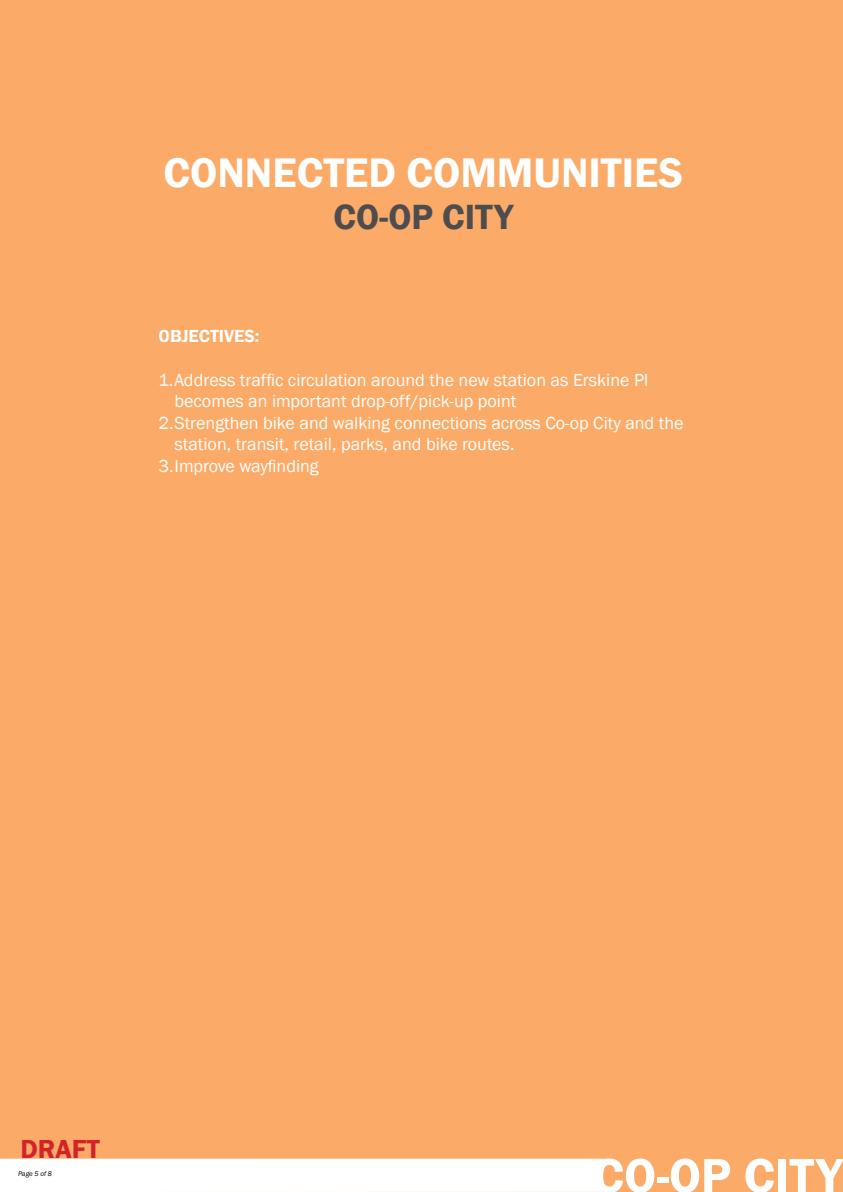
<style>
.page{position:relative;width:843px;height:1192px;background:#fff}
.page>*{position:absolute;margin:0;border:0;box-sizing:border-box;transform-origin:0 0}
.t1{font:600 50px "Franklin Gothic";color:#fff}
.t2{font:600 42.5px "Franklin Gothic";color:#fff}
.t3{font:600 36px "Franklin Gothic";color:#4d4d4f}
.t4{font:600 26.85px "Franklin Gothic";color:#d2232a}
.t5{font:18px "Franklin Gothic";color:#fff}
.t6{font:600 18px "Franklin Gothic";color:#fff}
.t7{font:italic 7px "Franklin Gothic";color:#000}
</style>
<div class="page">
<div style="left:0;top:0;width:842px;height:1192px;background:#fcaa67"></div>
<div style="left:0;top:1158px;width:609px;height:34px;background:#fff"></div>
<h2 class="t2" style="left:164px;top:146px;width:521px">CONNECTED COMMUNITIES</h2>
<h3 class="t3" style="left:333px;top:195px;width:181px">CO-OP CITY</h3>
<p class="t6" style="left:158px;top:325px;width:102px">OBJECTIVES:</p>
<p class="t5" style="left:158px;top:368px;width:491px">1.Address traffic circulation around the new station as Erskine Pl</p>
<p class="t5" style="left:174px;top:390px;width:343px">becomes an important drop-off/pick-up point</p>
<p class="t5" style="left:158px;top:412px;width:526px">2.Strengthen bike and walking connections across Co-op City and the</p>
<p class="t5" style="left:174px;top:433px;width:341px">station, transit, retail, parks, and bike routes.</p>
<p class="t5" style="left:158px;top:455px;width:162px">3.Improve wayfinding</p>
<h3 class="t4" style="left:21px;top:1133px;width:81px">DRAFT</h3>
<p class="t7" style="left:18px;top:1169px;width:36px">Page 5 of 8</p>
<h1 class="t1" style="left:592px;top:1144px;width:251px">CO-OP CITY</h1>
</div>
